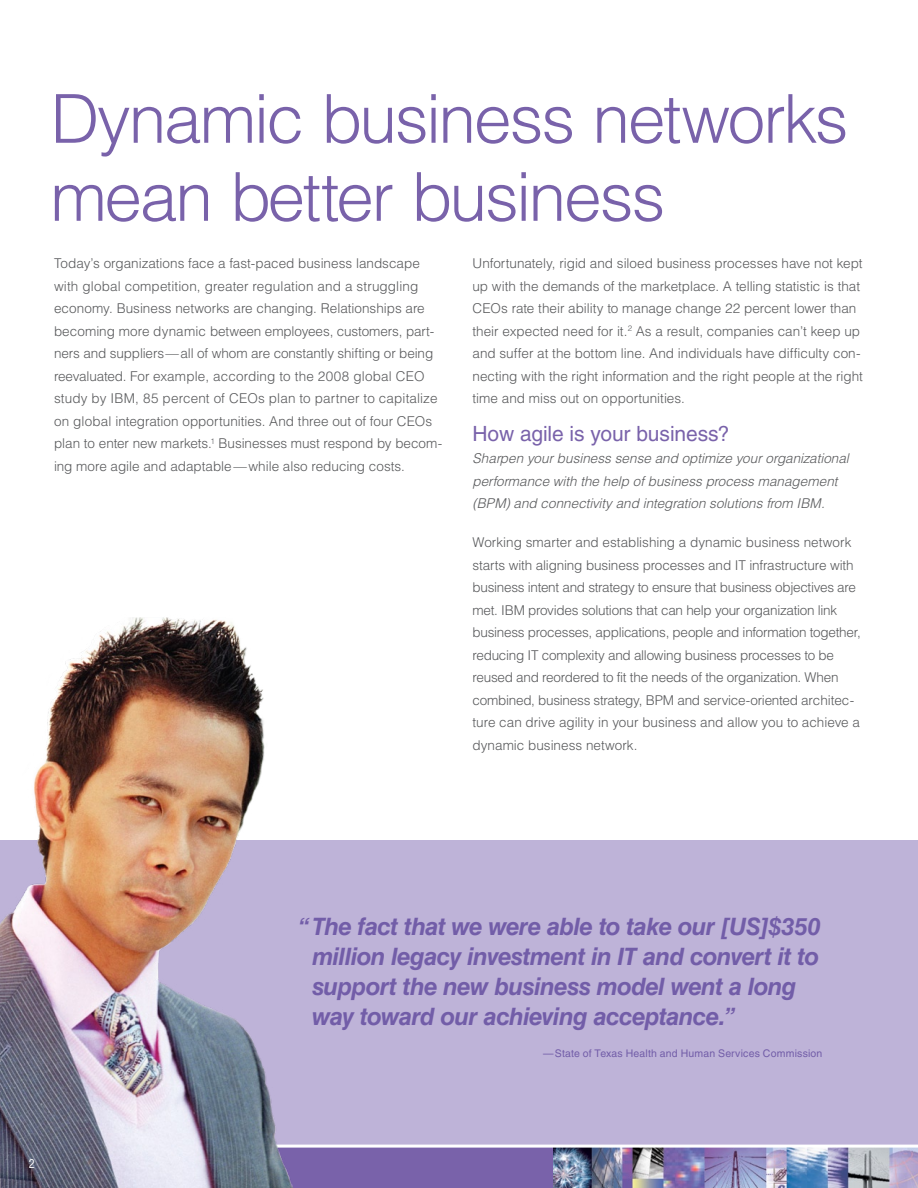
<style>
.page{position:relative;width:918px;height:1188px;background:#fff}
.page>*{position:absolute;margin:0;border:0;box-sizing:border-box;transform-origin:0 0}
.Text_-_subhead{font:300 67.5px/78px "Helvetica LT Std";letter-spacing:-.03em;color:#7962aa}
.Text_-_body{font:italic 700 24px/30px "Helvetica LT Std";letter-spacing:-.025em;color:#725da8}
.Text_-_subhead_secon{font:21px "Helvetica LT Std";letter-spacing:-.005em;color:#7962aa}
.Text_-_body-2{font:300 13.5px/22.5px "Helvetica LT Std";letter-spacing:-.005em;color:#58595b}
.Text_-_body-3{font:italic 300 13.5px/22.5px "Helvetica LT Std";color:#58595b}
.t1{font:condensed 12px "Helvetica LT Std";color:#fff}
.Text_-_body-4{font:10.5px "Helvetica LT Std";letter-spacing:.015em;color:#725da8}
</style>
<div class="page">
<div style="left:125px;top:1148px;width:793px;height:40px;background:#7962aa"></div>
<div style="left:0;top:840px;width:918px;height:305px;background:#beb3d8"></div>
<img style="left:554px;top:1148px;width:364px;height:40px">
<img style="left:0;top:617px;width:292px;height:571px">
<p class="Text_-_subhead" style="left:51px;top:79px;width:799px">Dynamic business networks mean better business</p>
<p class="Text_-_body-2" style="left:472px;top:252px;width:392px">Unfortunately, rigid and siloed business processes have not kept up with the demands of the marketplace. A telling statistic is that CEOs rate their ability to manage change 22 percent lower than their expected need for it.<sup>2</sup> As a result, companies can’t keep up and suffer at the bottom line. And individuals have difficulty con&shy;necting with the right information and the right people at the right time and miss out on opportunities.</p>
<p class="Text_-_subhead_secon" style="left:472px;top:421px;width:259px">How agile is your business?</p>
<p class="Text_-_body-3" style="left:472px;top:447px;width:378px">Sharpen your business sense and optimize your organizational performance with the help of business process management (BPM) and connectivity and integration solutions from IBM.</p>
<p class="Text_-_body-2" style="left:472px;top:531px;width:390px">Working smarter and establishing a dynamic business network starts with aligning business processes and IT infrastructure with business intent and strategy to ensure that business objectives are met. IBM provides solutions that can help your organization link business processes, applications, people and information together, reducing IT complexity and allowing business processes to be reused and reordered to fit the needs of the organization. When combined, business strategy, BPM and service-oriented architec&shy;ture can drive agility in your business and allow you to achieve a dynamic business network.</p>
<p class="Text_-_body-2" style="left:54px;top:252px;width:390px">Today’s organizations face a fast-paced business landscape with global competition, greater regulation and a struggling economy. Business networks are changing. Relationships are becoming more dynamic between employees, customers, part&shy;ners and suppliers—all of whom are constantly shifting or being reevaluated. For example, according to the 2008 global CEO study by IBM, 85 percent of CEOs plan to partner to capitalize on global integration opportunities. And three out of four CEOs plan to enter new markets.<sup>1</sup> Businesses must respond by becom&shy;ing more agile and adaptable—while also reducing costs.</p>
<p class="t1" style="left:29px;top:1156px;width:7px">2</p>
<p class="Text_-_body" style="left:312px;top:911px;width:510px;text-indent:-14px">“The fact that we were able to take our [US]$350 million legacy investment in IT and convert it to support the new business model went a long way toward our achieving acceptance.”</p>
<p class="Text_-_body-4" style="left:543px;top:1047px;width:281px">—State of Texas Health and Human Services Commission</p>
</div>
